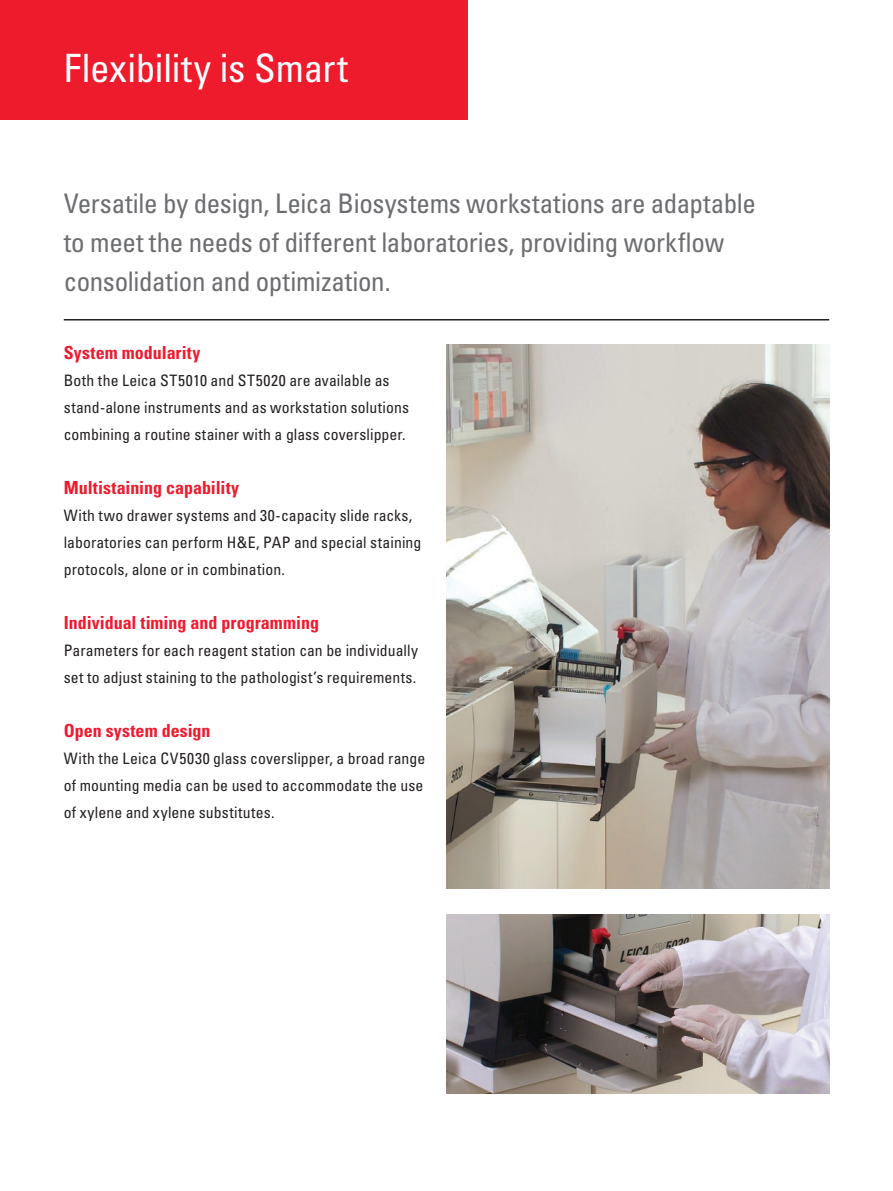
<style>
.page{position:relative;width:893px;height:1191px;background:#fff}
.page>*{position:absolute;margin:0;border:0;box-sizing:border-box;transform-origin:0 0}
.t1{font:condensed 39px "Univers";letter-spacing:-.005em;color:#fff}
.t2{font:condensed 27px/39px "Univers";letter-spacing:-.01em;color:#6c6d70}
.t3{font:700 condensed 18px "Univers";color:#ee1b2d}
.t4{font:condensed 15.75px/27px "Univers";letter-spacing:.005em;color:#231f20}
</style>
<div class="page">
<img style="left:446px;top:914px;width:383px;height:179px">
<div style="left:0;top:0;width:468px;height:119px;background:#ee1b2d"></div>
<img style="left:446px;top:344px;width:383px;height:545px">
<hr style="left:64px;top:319px;width:765px;height:1px;background:#231f20">
<h1 class="t1" style="left:64px;top:44px;width:286px">Flexibility is Smart</h1>
<h2 class="t2" style="left:64px;top:184px;width:694px">Versatile by design, Leica Biosystems workstations are adaptable to meet the needs of different laboratories, providing workflow consolidation and optimization.</h2>
<p class="t3" style="left:64px;top:341px;width:138px">System modularity</p>
<p class="t4" style="left:64px;top:366px;width:347px">Both the Leica ST5010 and ST5020 are available as stand-alone instruments and as workstation solutions combining a routine stainer with a glass coverslipper.</p>
<p class="t3" style="left:64px;top:476px;width:177px">Multistaining capability</p>
<p class="t4" style="left:64px;top:501px;width:359px">With two drawer systems and 30-capacity slide racks, laboratories can perform H&amp;E, PAP and special staining protocols, alone or in combination.</p>
<p class="t3" style="left:64px;top:611px;width:257px">Individual timing and programming</p>
<p class="t4" style="left:64px;top:636px;width:356px">Parameters for each reagent station can be individually set to adjust staining to the pathologist’s requirements.</p>
<p class="t3" style="left:64px;top:719px;width:148px">Open system design</p>
<p class="t4" style="left:64px;top:744px;width:363px;text-align:justify">With the Leica CV5030 glass coverslipper, a broad range of mounting media can be used to accommodate the use of xylene and xylene substitutes.</p>
</div>
